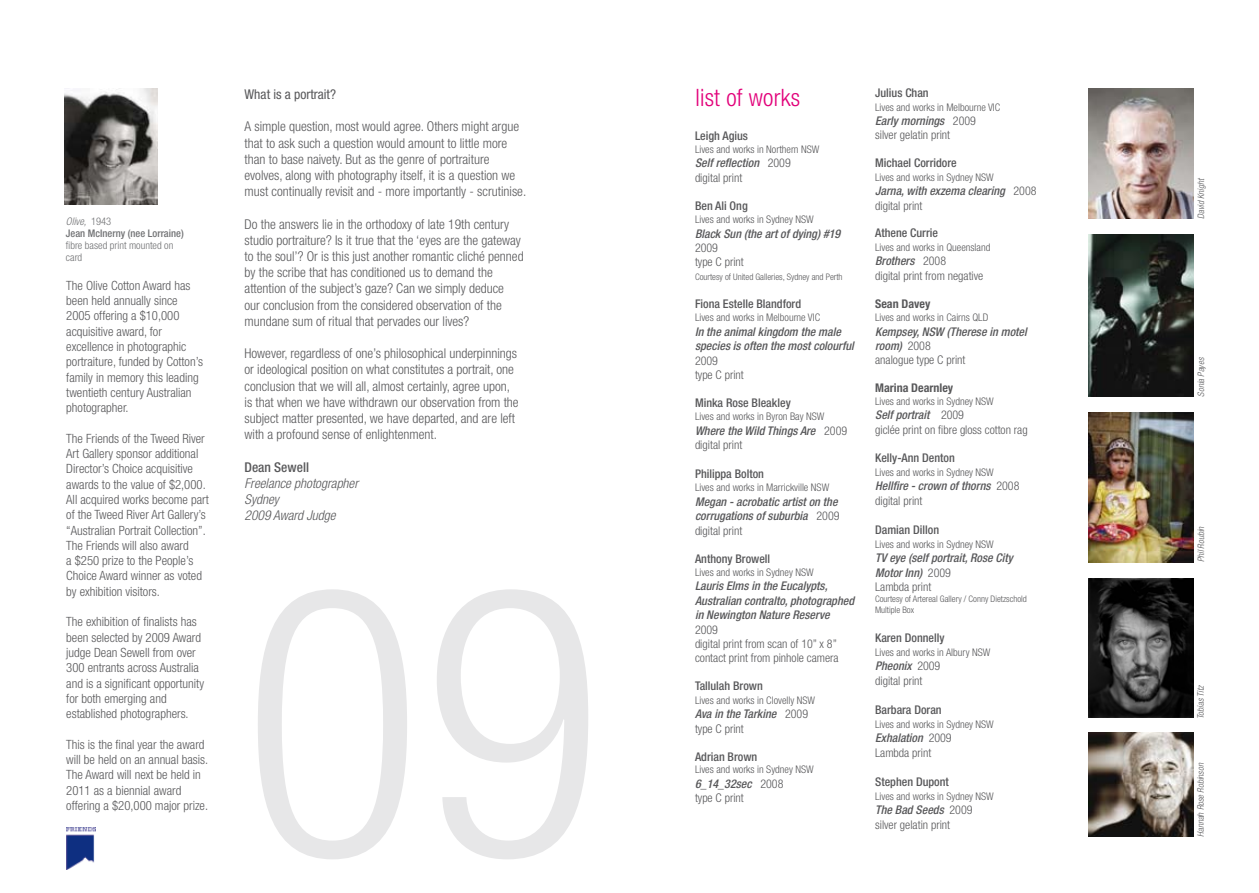
<style>
.page{position:relative;width:1259px;height:893px;background:#fff}
.page>*{position:absolute;margin:0;border:0;box-sizing:border-box;transform-origin:0 0}
.t1{font:300 condensed 375px "Helvetica Neue";color:#e7e7e8}
.t2{font:300 condensed 24px "Helvetica Neue";letter-spacing:.01em;color:#e2007a}
.t3{font:300 condensed 13.5px/16.2px "Helvetica Neue";color:#58585a}
.t4{font:italic 300 condensed 13.5px/16.2px "Helvetica Neue";color:#58585a}
.t5{font:condensed 13.5px "Helvetica Neue";color:#58585a}
.t6{font:500 condensed 13.5px "Helvetica Neue";color:#58585a}
.t7{font:300 condensed 12.75px/15.3px "Helvetica Neue";color:#58585a}
.t8{font:italic 500 condensed 12px/14.4px "Helvetica Neue";color:#58585a}
.t9{font:300 condensed 12px/14.4px "Helvetica Neue";color:#58585a}
.t10{font:500 condensed 12px "Helvetica Neue";color:#58585a}
.t11{font:700 condensed 12px "Helvetica Neue";color:#58585a}
.t12{font:300 condensed 10.5px "Helvetica Neue";color:#58585a}
.t13{font:500 condensed 10.5px/12px "Helvetica Neue";color:#707173}
.t14{font:300 condensed 10.5px/12px "Helvetica Neue";color:#707173}
.t15{font:300 condensed 9px/10.8px "Helvetica Neue";color:#58585a}
.t16{font:italic 300 condensed 9px "Helvetica Neue";color:#58585a}
.s1{font-weight:300;font-style:italic}
.s2{font-weight:300}
.s3{font-weight:500;font-style:italic}
.s4{font-weight:300;font-style:normal}
</style>
<div class="page">
<img style="left:1089px;top:88px;width:104px;height:131px">
<img style="left:67px;top:827px;width:29px;height:42px">
<img style="left:65px;top:88px;width:93px;height:117px">
<img style="left:1088px;top:578px;width:105px;height:140px">
<img style="left:1089px;top:235px;width:104px;height:161px">
<img style="left:1089px;top:733px;width:104px;height:104px">
<img style="left:1089px;top:412px;width:104px;height:150px">
<p class="t13" style="left:66px;top:215px;width:119px"><span class="s1">Olive,</span> <span class="s2">1943<br></span>Jean McInerny (nee Lorraine)</p>
<p class="t14" style="left:66px;top:239px;width:109px">fibre based print mounted on card</p>
<p class="t7" style="left:66px;top:277px;width:138px">The Olive Cotton Award has been held annually since<br>2005 offering a $10,000 acquisitive award, for excellence in photographic portraiture, funded by Cotton’s family in memory this leading twentieth century Australian photographer.</p>
<p class="t7" style="left:66px;top:430px;width:144px">The Friends of the Tweed River<br>Art Gallery sponsor additional<br>Director’s Choice acquisitive awards to the value of $2,000.<br>All acquired works become part of the Tweed River Art Gallery’s “Australian Portrait Collection”.<br>The Friends will also award<br>a $250 prize to the People’s<br>Choice Award winner as voted by exhibition visitors.</p>
<p class="t7" style="left:66px;top:614px;width:139px">The exhibition of finalists has been selected by 2009 Award judge Dean Sewell from over<br>300 entrants across Australia and is a significant opportunity for both emerging and established photographers.</p>
<p class="t7" style="left:66px;top:736px;width:143px">This is the final year the award will be held on an annual basis.<br>The Award will next be held in<br>2011 as a biennial award offering a $20,000 major prize.</p>
<p class="t5" style="left:244px;top:86px;width:93px">What is a portrait?</p>
<p class="t3" style="left:244px;top:118px;width:283px">A simple question, most would agree. Others might argue that to ask such a question would amount to little more than to base naivety. But as the genre of portraiture evolves, along with photography itself, it is a question we must continually revisit and - more importantly - scrutinise.</p>
<p class="t3" style="left:244px;top:216px;width:281px">Do the answers lie in the orthodoxy of late 19th century studio portraiture? Is it true that the ‘eyes are the gateway to the soul’? Or is this just another romantic cliché penned by the scribe that has conditioned us to demand the attention of the subject’s gaze? Can we simply deduce<br>our conclusion from the considered observation of the mundane sum of ritual that pervades our lives?</p>
<p class="t3" style="left:244px;top:345px;width:276px">However, regardless of one’s philosophical underpinnings or ideological position on what constitutes a portrait, one conclusion that we will all, almost certainly, agree upon, is that when we have withdrawn our observation from the subject matter presented, we have departed, and are left with a profound sense of enlightenment.</p>
<p class="t6" style="left:244px;top:459px;width:66px">Dean Sewell</p>
<p class="t4" style="left:244px;top:475px;width:115px">Freelance photographer<br>Sydney<br>2009 Award Judge</p>
<h1 class="t1" style="left:242px;top:507px;width:361px">09</h1>
<h2 class="t2" style="left:695px;top:84px;width:106px">list of works</h2>
<p class="t10" style="left:695px;top:128px;width:55px">Leigh Agius</p>
<p class="t12" style="left:695px;top:143px;width:126px">Lives and works in Northern NSW</p>
<p class="t9" style="left:695px;top:156px;width:97px"><span class="s3">Self reflection</span> 2009 digital print</p>
<p class="t10" style="left:695px;top:198px;width:54px">Ben Ali Ong</p>
<p class="t12" style="left:695px;top:213px;width:120px">Lives and works in Sydney NSW</p>
<p class="t8" style="left:695px;top:226px;width:147px">Black Sun (the art of dying) #19</p>
<p class="t9" style="left:695px;top:240px;width:50px">2009<br>type C print</p>
<p class="t15" style="left:695px;top:271px;width:149px">Courtesy of United Galleries, Sydney and Perth</p>
<p class="t10" style="left:695px;top:296px;width:108px">Fiona Estelle Blandford</p>
<p class="t12" style="left:695px;top:312px;width:127px">Lives and works in Melbourne VIC</p>
<p class="t8" style="left:695px;top:324px;width:160px">In the animal kingdom the male species is often the most colourful</p>
<p class="t9" style="left:695px;top:353px;width:50px">2009<br>type C print</p>
<p class="t10" style="left:695px;top:395px;width:97px">Minka Rose Bleakley</p>
<p class="t12" style="left:695px;top:411px;width:131px">Lives and works in Byron Bay NSW</p>
<p class="t8" style="left:695px;top:423px;width:154px">Where the Wild Things Are <span class="s4">2009 digital print</span></p>
<p class="t10" style="left:695px;top:466px;width:71px">Philippa Bolton</p>
<p class="t12" style="left:695px;top:482px;width:136px">Lives and works in Marrickville NSW</p>
<p class="t8" style="left:695px;top:494px;width:146px">Megan - acrobatic artist on the corrugations of suburbia <span class="s4">2009 digital print</span></p>
<p class="t10" style="left:695px;top:551px;width:77px">Anthony Browell</p>
<p class="t12" style="left:695px;top:566px;width:120px">Lives and works in Sydney NSW</p>
<p class="t8" style="left:695px;top:579px;width:161px">Lauris Elms in the Eucalypts,<br>Australian contralto, photographed in Newington Nature Reserve</p>
<p class="t9" style="left:695px;top:622px;width:145px">2009<br>digital print from scan of 10” x 8” contact print from pinhole camera</p>
<p class="t10" style="left:695px;top:679px;width:69px">Tallulah Brown</p>
<p class="t12" style="left:695px;top:694px;width:122px">Lives and works in Clovelly NSW</p>
<p class="t8" style="left:695px;top:707px;width:115px">Ava in the Tarkine <span class="s4">2009 type C print</span></p>
<p class="t10" style="left:695px;top:749px;width:64px">Adrian Brown</p>
<p class="t12" style="left:695px;top:763px;width:120px">Lives and works in Sydney NSW</p>
<p class="t9" style="left:695px;top:776px;width:90px"><span class="s3">6_14_32sec</span> 2008 type C print</p>
<p class="t10" style="left:875px;top:86px;width:55px">Julius Chan</p>
<p class="t12" style="left:875px;top:101px;width:127px">Lives and works in Melbourne VIC</p>
<p class="t9" style="left:875px;top:113px;width:102px"><span class="s3">Early mornings</span> 2009 silver gelatin print</p>
<p class="t10" style="left:875px;top:156px;width:83px">Michael Corridore</p>
<p class="t12" style="left:875px;top:171px;width:120px">Lives and works in Sydney NSW</p>
<p class="t8" style="left:875px;top:184px;width:163px">Jarna, with exzema clearing <span class="s4">2008 digital print</span></p>
<p class="t10" style="left:875px;top:226px;width:64px">Athene Currie</p>
<p class="t12" style="left:875px;top:241px;width:117px">Lives and works in Queensland</p>
<p class="t9" style="left:875px;top:254px;width:110px"><span class="s3">Brothers</span> 2008<br>digital print from negative</p>
<p class="t11" style="left:875px;top:296px;width:57px">Sean Davey</p>
<p class="t12" style="left:875px;top:311px;width:115px">Lives and works in Cairns QLD</p>
<p class="t8" style="left:875px;top:324px;width:153px">Kempsey, NSW (Therese in motel room) <span class="s4">2008<br>analogue type C print</span></p>
<p class="t11" style="left:875px;top:381px;width:80px">Marina Dearnley</p>
<p class="t12" style="left:875px;top:395px;width:120px">Lives and works in Sydney NSW</p>
<p class="t9" style="left:875px;top:408px;width:154px"><span class="s3">Self portrait</span> 2009<br>giclée print on fibre gloss cotton rag</p>
<p class="t10" style="left:875px;top:450px;width:81px">Kelly-Ann Denton</p>
<p class="t12" style="left:875px;top:466px;width:120px">Lives and works in Sydney NSW</p>
<p class="t8" style="left:875px;top:479px;width:146px">Hellfire - crown of thorns <span class="s4">2008 digital print</span></p>
<p class="t10" style="left:875px;top:522px;width:65px">Damian Dillon</p>
<p class="t12" style="left:875px;top:538px;width:120px">Lives and works in Sydney NSW</p>
<p class="t8" style="left:875px;top:551px;width:139px">TV eye (self portrait, Rose City<br>Motor Inn) <span class="s4">2009<br>Lambda print</span></p>
<p class="t15" style="left:875px;top:593px;width:153px">Courtesy of Artereal Gallery / Conny Dietzschold<br>Multiple Box</p>
<p class="t10" style="left:875px;top:630px;width:71px">Karen Donnelly</p>
<p class="t12" style="left:875px;top:646px;width:117px">Lives and works in Albury NSW</p>
<p class="t9" style="left:875px;top:659px;width:67px"><span class="s3">Pheonix</span> 2009 digital print</p>
<p class="t10" style="left:875px;top:702px;width:68px">Barbara Doran</p>
<p class="t12" style="left:875px;top:718px;width:120px">Lives and works in Sydney NSW</p>
<p class="t9" style="left:875px;top:731px;width:78px"><span class="s3">Exhalation</span> 2009<br>Lambda print</p>
<p class="t10" style="left:875px;top:774px;width:75px">Stephen Dupont</p>
<p class="t12" style="left:875px;top:790px;width:120px">Lives and works in Sydney NSW</p>
<p class="t9" style="left:875px;top:803px;width:99px"><span class="s3">The Bad Seeds</span> 2009 silver gelatin print</p>
<p class="t16" style="left:1195px;top:219px;width:42px;rotate:-90deg">David Knight</p>
<p class="t16" style="left:1195px;top:396px;width:41px;rotate:-90deg">Sonia Payes</p>
<p class="t16" style="left:1195px;top:562px;width:38px;rotate:-90deg">Phil Roubin</p>
<p class="t16" style="left:1195px;top:719px;width:35px;rotate:-90deg">Tobias Titz</p>
<p class="t16" style="left:1195px;top:837px;width:76px;rotate:-90deg">Hannah Rose Robinson</p>
</div>
